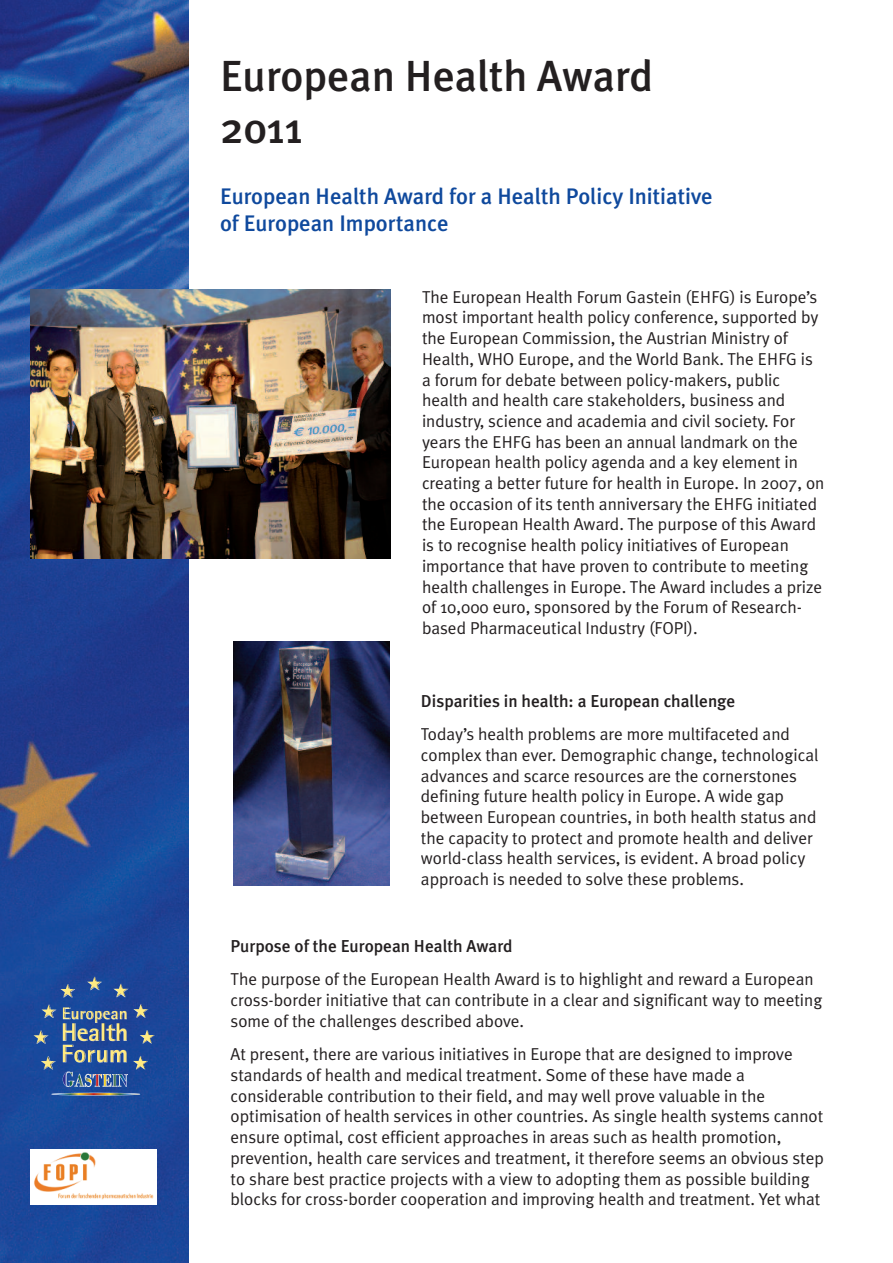
<style>
.page{position:relative;width:893px;height:1263px;background:#fff}
.page>*{position:absolute;margin:0;border:0;box-sizing:border-box;transform-origin:0 0}
.t1{font:500 43.5px/52.2px "Meta Plus";color:#231f20}
.t2{font:500 22.5px/27px "Meta Plus";color:#0f499d}
.t3{font:17.25px/20.7px "Meta Plus Normal";color:#231f20}
.t4{font:500 17.25px "Meta Plus";color:#231f20}
</style>
<div class="page">
<img style="left:0;top:0;width:188px;height:1263px">
<img style="left:30px;top:289px;width:360px;height:269px">
<img style="left:95px;top:976px;width:7px;height:14px">
<img style="left:233px;top:641px;width:157px;height:244px">
<img style="left:31px;top:1149px;width:126px;height:56px">
<h1 class="t1" style="left:220px;top:50px;width:435px">European Health Award<br>2011</h1>
<h2 class="t2" style="left:220px;top:183px;width:494px">European Health Award for a Health Policy Initiative of European Importance</h2>
<p class="t3" style="left:422px;top:286px;width:404px">The European Health Forum Gastein (EHFG) is Europe’s most important health policy conference, supported by the European Commission, the Austrian Ministry of Health, WHO Europe, and the World Bank. The EHFG is a forum for debate between policy-makers, public health and health care stakeholders, business and industry, science and academia and civil society. For years the EHFG has been an annual landmark on the European health policy agenda and a key element in creating a better future for health in Europe. In 2007, on the occasion of its tenth anniversary the EHFG initiated the European Health Award. The purpose of this Award is to recognise health policy initiatives of European importance that have proven to contribute to meeting health challenges in Europe. The Award includes a prize of 10,000 euro, sponsored by the Forum of Research&shy;based Pharmaceutical Industry (FOPI).</p>
<p class="t4" style="left:421px;top:691px;width:316px">Disparities in health: a European challenge</p>
<p class="t3" style="left:421px;top:724px;width:399px">Today’s health problems are more multifaceted and complex than ever. Demographic change, technological advances and scarce resources are the cornerstones defining future health policy in Europe. A wide gap between European countries, in both health status and the capacity to protect and promote health and deliver world-class health services, is evident. A broad policy approach is needed to solve these problems.</p>
<p class="t4" style="left:231px;top:936px;width:284px">Purpose of the European Health Award</p>
<p class="t3" style="left:231px;top:969px;width:593px">The purpose of the European Health Award is to highlight and reward a European cross-border initiative that can contribute in a clear and significant way to meeting some of the challenges described above.</p>
<p class="t3" style="left:231px;top:1044px;width:595px">At present, there are various initiatives in Europe that are designed to improve standards of health and medical treatment. Some of these have made a considerable contribution to their field, and may well prove valuable in the optimisation of health services in other countries. As single health systems cannot ensure optimal, cost efficient approaches in areas such as health promotion, prevention, health care services and treatment, it therefore seems an obvious step to share best practice projects with a view to adopting them as possible building blocks for cross-border cooperation and improving health and treatment. Yet what</p>
</div>
